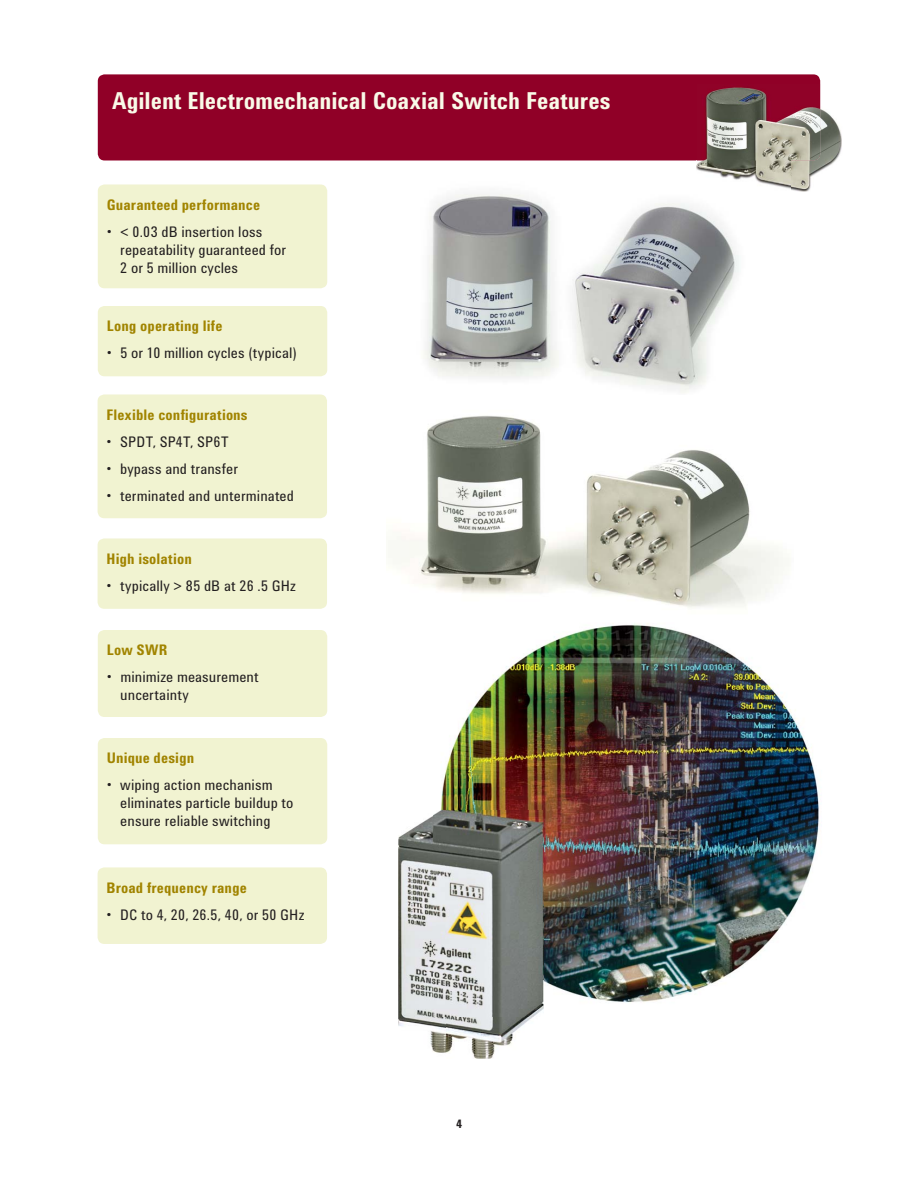
<style>
.page{position:relative;width:918px;height:1188px;background:#fff}
.page>*{position:absolute;margin:0;border:0;box-sizing:border-box;transform-origin:0 0}
.t1{font:700 24px "Agilent Condensed CFF";color:#f9fae8}
.t2{font:15px/18px "Agilent Condensed CFF";letter-spacing:.005em;color:#231f20}
.t3{font:700 15px "Agilent Condensed CFF";letter-spacing:.01em;color:#a18400}
.t4{font:700 12px "Agilent Condensed CFF";color:#231f20}
</style>
<div class="page">
<img style="left:378px;top:160px;width:361px;height:233px">
<img style="left:388px;top:415px;width:401px;height:193px">
<div style="left:98px;top:184px;width:229px;height:104px;background:#f1f3d1;border-radius:7px"></div>
<div style="left:98px;top:306px;width:229px;height:70px;background:#f1f3d1;border-radius:7px"></div>
<div style="left:98px;top:394px;width:229px;height:124px;background:#f1f3d1;border-radius:7px"></div>
<div style="left:98px;top:538px;width:229px;height:71px;background:#f1f3d1;border-radius:7px"></div>
<div style="left:98px;top:630px;width:229px;height:87px;background:#f1f3d1;border-radius:7px"></div>
<div style="left:98px;top:738px;width:229px;height:106px;background:#f1f3d1;border-radius:7px"></div>
<div style="left:98px;top:867px;width:229px;height:77px;background:#f1f3d1;border-radius:7px"></div>
<img style="left:440px;top:623px;width:379px;height:387px">
<img style="left:398px;top:816px;width:48px;height:237px">
<img style="left:446px;top:1016px;width:88px;height:43px">
<img style="left:433px;top:810px;width:110px;height:206px">
<div style="left:98px;top:74px;width:722px;height:86px;background:#900027;border-radius:7px"></div>
<img style="left:791px;top:84px;width:51px;height:108px">
<img style="left:697px;top:160px;width:94px;height:32px">
<img style="left:704px;top:84px;width:116px;height:76px">
<h1 class="t1" style="left:112px;top:92px;width:500px">Agilent Electromechanical Coaxial Switch Features</h1>
<p class="t3" style="left:107px;top:199px;width:155px">Guaranteed performance</p>
<p class="t2" style="left:120px;top:224px;width:167px;text-indent:-14px">• &lt; 0.03 dB insertion loss repeatability guaranteed for<br>2 or 5 million cycles</p>
<p class="t3" style="left:107px;top:320px;width:117px">Long operating life</p>
<p class="t2" style="left:107px;top:346px;width:192px">• 5 or 10 million cycles (typical)</p>
<p class="t3" style="left:107px;top:409px;width:143px">Flexible configurations</p>
<p class="t2" style="left:107px;top:434px;width:124px">• SPDT, SP4T, SP6T</p>
<p class="t2" style="left:107px;top:461px;width:133px">• bypass and transfer</p>
<p class="t2" style="left:107px;top:488px;width:189px">• terminated and unterminated</p>
<p class="t3" style="left:107px;top:553px;width:87px">High isolation</p>
<p class="t2" style="left:107px;top:578px;width:191px">• typically &gt; 85 dB at 26 .5 GHz</p>
<p class="t3" style="left:107px;top:644px;width:62px">Low SWR</p>
<p class="t2" style="left:120px;top:670px;width:140px;text-indent:-14px">• minimize measurement uncertainty</p>
<p class="t3" style="left:107px;top:752px;width:89px">Unique design</p>
<p class="t2" style="left:120px;top:778px;width:175px;text-indent:-14px">• wiping action mechanism eliminates particle buildup to ensure reliable switching</p>
<p class="t3" style="left:107px;top:882px;width:142px">Broad frequency range</p>
<p class="t2" style="left:107px;top:907px;width:199px">• DC to 4, 20, 26.5, 40, or 50 GHz</p>
<p class="t4" style="left:456px;top:1119px;width:7px">4</p>
</div>
